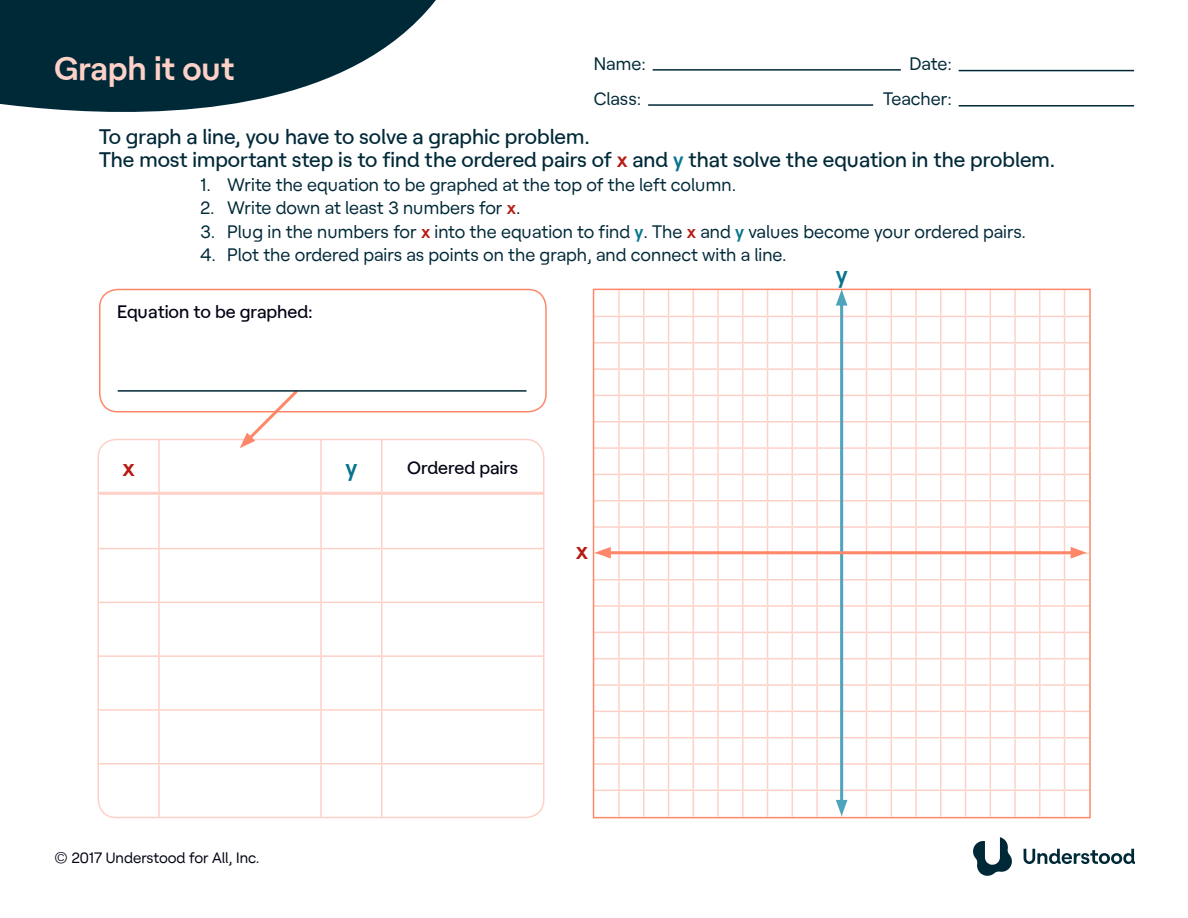
<style>
.page{position:relative;width:1188px;height:918px;background:#fff}
.page>*{position:absolute;margin:0;border:0;box-sizing:border-box;transform-origin:0 0}
.t1{font:600 33px "Roobert 12 E";color:#fed1c8}
.t2{font:600 24px "Roobert 12 E";color:#b61c14}
.t3{font:600 24px "Roobert 12 E";color:#06748d}
.t4{font:500 21px/23.1px "Roobert 12 E";color:#002938}
.t5{font:18px/35.2px "Roobert 12 E";color:#002938;text-align:right}
.t6{font:500 18px "Roobert 12 E";color:#000213}
.t7{font:15px "Roobert 12 E";color:#000213}
.s1{font-weight:600;color:#b61c14}
.s2{font-weight:600;color:#06748d}
</style>
<div class="page">
<svg style="left:1024px;top:849px;width:111px;height:15px"></svg>
<svg style="left:973px;top:837px;width:39px;height:39px"></svg>
<hr style="left:959px;top:70px;width:175px;height:1px;background:#002938">
<hr style="left:959px;top:105px;width:175px;height:2px;background:#002938">
<hr style="left:653px;top:69px;width:248px;height:2px;background:#002938">
<hr style="left:648px;top:104px;width:225px;height:2px;background:#002938">
<svg style="left:0;top:0;width:436px;height:112px;fill:#002938"></svg>
<div style="left:99px;top:289px;width:448px;height:123px;border:2px solid #fe8769;border-radius:18px"></div>
<svg style="left:594px;top:290px;width:495px;height:527px"></svg>
<hr style="left:158px;top:495px;width:2px;height:53px;background:#fed1c8">
<hr style="left:320px;top:495px;width:2px;height:53px;background:#fed1c8">
<hr style="left:381px;top:495px;width:1px;height:53px;background:#fed1c8">
<hr style="left:98px;top:548px;width:61px;height:1px;background:#fed1c8">
<hr style="left:159px;top:548px;width:162px;height:1px;background:#fed1c8">
<hr style="left:158px;top:549px;width:2px;height:53px;background:#fed1c8">
<hr style="left:321px;top:548px;width:61px;height:1px;background:#fed1c8">
<hr style="left:320px;top:549px;width:2px;height:53px;background:#fed1c8">
<hr style="left:382px;top:548px;width:162px;height:1px;background:#fed1c8">
<hr style="left:381px;top:549px;width:1px;height:53px;background:#fed1c8">
<hr style="left:98px;top:602px;width:61px;height:1px;background:#fed1c8">
<hr style="left:159px;top:602px;width:162px;height:1px;background:#fed1c8">
<hr style="left:158px;top:603px;width:2px;height:52px;background:#fed1c8">
<hr style="left:321px;top:602px;width:61px;height:1px;background:#fed1c8">
<hr style="left:320px;top:603px;width:2px;height:52px;background:#fed1c8">
<hr style="left:382px;top:602px;width:162px;height:1px;background:#fed1c8">
<hr style="left:381px;top:603px;width:1px;height:52px;background:#fed1c8">
<hr style="left:98px;top:655px;width:61px;height:2px;background:#fed1c8">
<hr style="left:159px;top:655px;width:162px;height:2px;background:#fed1c8">
<hr style="left:158px;top:657px;width:2px;height:52px;background:#fed1c8">
<hr style="left:321px;top:655px;width:61px;height:2px;background:#fed1c8">
<hr style="left:320px;top:657px;width:2px;height:52px;background:#fed1c8">
<hr style="left:382px;top:655px;width:162px;height:2px;background:#fed1c8">
<hr style="left:381px;top:657px;width:1px;height:52px;background:#fed1c8">
<hr style="left:98px;top:709px;width:61px;height:2px;background:#fed1c8">
<hr style="left:159px;top:709px;width:162px;height:2px;background:#fed1c8">
<hr style="left:158px;top:711px;width:2px;height:52px;background:#fed1c8">
<hr style="left:321px;top:709px;width:61px;height:2px;background:#fed1c8">
<hr style="left:320px;top:711px;width:2px;height:52px;background:#fed1c8">
<hr style="left:382px;top:709px;width:162px;height:2px;background:#fed1c8">
<hr style="left:381px;top:711px;width:1px;height:52px;background:#fed1c8">
<hr style="left:98px;top:763px;width:61px;height:1px;background:#fed1c8">
<hr style="left:159px;top:763px;width:162px;height:1px;background:#fed1c8">
<hr style="left:158px;top:764px;width:2px;height:54px;background:#fed1c8">
<hr style="left:321px;top:763px;width:61px;height:1px;background:#fed1c8">
<hr style="left:320px;top:764px;width:2px;height:54px;background:#fed1c8">
<hr style="left:382px;top:763px;width:162px;height:1px;background:#fed1c8">
<hr style="left:381px;top:764px;width:1px;height:54px;background:#fed1c8">
<hr style="left:98px;top:492px;width:61px;height:3px;background:#fed1c8">
<hr style="left:159px;top:492px;width:162px;height:3px;background:#fed1c8">
<hr style="left:321px;top:492px;width:61px;height:3px;background:#fed1c8">
<hr style="left:382px;top:492px;width:162px;height:3px;background:#fed1c8">
<hr style="left:158px;top:440px;width:2px;height:52px;background:#fed1c8">
<hr style="left:320px;top:440px;width:2px;height:52px;background:#fed1c8">
<hr style="left:381px;top:440px;width:1px;height:52px;background:#fed1c8">
<div style="left:98px;top:439px;width:446px;height:379px;border:2px solid #fed1c8;border-radius:18px"></div>
<svg style="left:240px;top:392px;width:60px;height:56px"></svg>
<hr style="left:118px;top:390px;width:408px;height:2px;background:#002938">
<h1 class="t1" style="left:54px;top:43px;width:182px">Graph it out</h1>
<p class="t5" style="left:594px;top:45px;width:54px;text-align:left">Name:<br>Class:</p>
<p class="t5" style="left:883px;top:44px;width:70px">Date:<br>Teacher:</p>
<p class="t4" style="left:99px;top:124px;width:958px">To graph a line, you have to solve a graphic problem.<br>The most important step is to find the ordered pairs of <span class="s1">x</span> and <span class="s2">y</span> that solve the equation in the problem.</p>
<p class="t5" style="left:200px;top:165px;width:537px">1. Write the equation to be graphed at the top of the left column.</p>
<p class="t5" style="left:200px;top:189px;width:322px">2. Write down at least 3 numbers for <span class="s1">x</span>.</p>
<p class="t5" style="left:200px;top:212px;width:827px">3. Plug in the numbers for <span class="s1">x</span> into the equation to find <span class="s2">y</span>. The <span class="s1">x</span> and <span class="s2">y</span> values become your ordered pairs.</p>
<p class="t5" style="left:200px;top:236px;width:588px">4. Plot the ordered pairs as points on the graph, and connect with a line.</p>
<p class="t6" style="left:117px;top:298px;width:197px">Equation to be graphed:</p>
<h2 class="t2" style="left:122px;top:449px;width:14px">x</h2>
<h2 class="t3" style="left:345px;top:449px;width:13px">y</h2>
<p class="t6" style="left:407px;top:454px;width:112px">Ordered pairs</p>
<h2 class="t2" style="left:576px;top:532px;width:14px">x</h2>
<p class="t7" style="left:54px;top:847px;width:207px">© 2017 Understood for All, Inc.</p>
<h2 class="t3" style="left:836px;top:256px;width:13px">y</h2>
</div>
